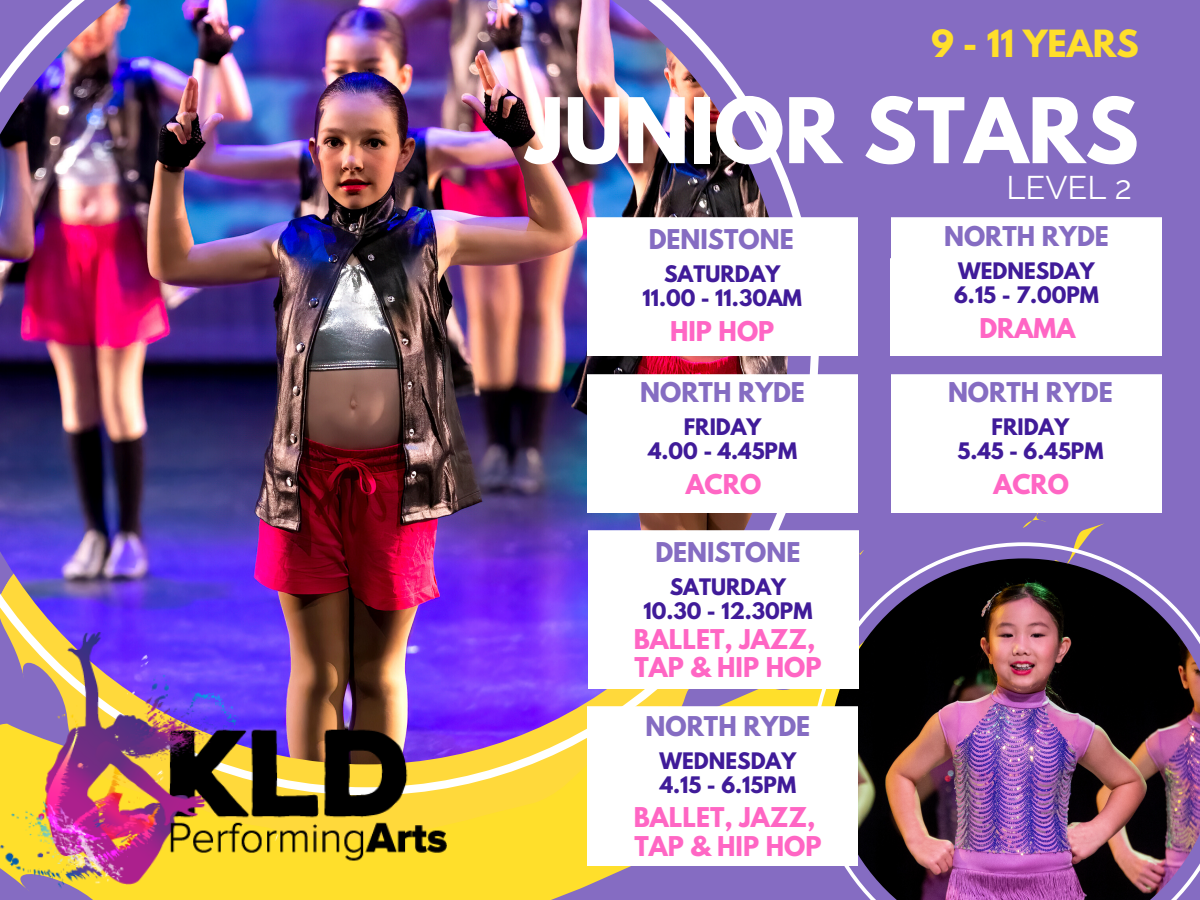
<style>
.page{position:relative;width:1200px;height:900px;background:#856cc2}
.page>*{position:absolute;margin:0;border:0;box-sizing:border-box;transform-origin:0 0}
.t1{font:700 80px "League Spartan";color:#fff}
.t2{font:700 33.2px "League Spartan";color:#ffdf2b}
.t3{font:32.6px "Raleway";color:#fff}
.t4{font:700 24.2px/28.4px "League Spartan";color:#ff66c4}
.t5{font:700 24.2px "League Spartan";color:#856cc2}
.t6{font:700 20.2px/24px "League Spartan";color:#401b99;text-align:center}
</style>
<div class="page">
<svg style="left:1017px;top:512px;width:88px;height:30px"></svg>
<svg style="left:447px;top:795px;width:308px;height:105px;fill:#ffdf2b"></svg>
<img style="left:0;top:0;width:788px;height:764px">
<img style="left:0;top:632px;width:447px;height:268px">
<div style="left:587px;top:218px;width:270px;height:138px;background:#fff"></div>
<div style="left:587px;top:374px;width:270px;height:138px;background:#fff"></div>
<div style="left:891px;top:374px;width:270px;height:138px;background:#fff"></div>
<div style="left:892px;top:218px;width:270px;height:138px;background:#fff"></div>
<svg style="left:812px;top:542px;width:291px;height:324px"></svg>
<img style="left:829px;top:558px;width:371px;height:342px">
<div style="left:587px;top:706px;width:270px;height:159px;background:#fff"></div>
<div style="left:588px;top:531px;width:270px;height:157px;background:#fff"></div>
<h2 class="t2" style="left:931px;top:27px;width:209px">9 - 11 YEARS</h2>
<h1 class="t1" style="left:526px;top:91px;width:614px">JUNIOR STARS</h1>
<p class="t5" style="left:649px;top:227px;width:147px">DENISTONE</p>
<p class="t6" style="left:642px;top:265px;width:161px">SATURDAY<br>11.00 - 11.30AM</p>
<p class="t4" style="left:670px;top:320px;width:106px">HIP HOP</p>
<p class="t5" style="left:640px;top:381px;width:166px">NORTH RYDE</p>
<p class="t6" style="left:648px;top:418px;width:150px">FRIDAY<br>4.00 - 4.45PM</p>
<p class="t4" style="left:686px;top:473px;width:77px">ACRO</p>
<p class="t5" style="left:655px;top:540px;width:147px">DENISTONE</p>
<p class="t6" style="left:643px;top:577px;width:171px">SATURDAY<br>10.30 - 12.30PM</p>
<p class="t4" style="left:634px;top:628px;width:189px">BALLET, JAZZ,<br>TAP &amp; HIP HOP</p>
<p class="t5" style="left:646px;top:714px;width:166px">NORTH RYDE</p>
<p class="t6" style="left:660px;top:751px;width:138px;text-align:left">WEDNESDAY<br>4.15 - 6.15PM</p>
<p class="t4" style="left:634px;top:807px;width:189px">BALLET, JAZZ,<br>TAP &amp; HIP HOP</p>
<h3 class="t3" style="left:1007px;top:168px;width:127px">LEVEL 2</h3>
<p class="t5" style="left:944px;top:224px;width:166px">NORTH RYDE</p>
<p class="t6" style="left:954px;top:262px;width:146px;text-align:left">WEDNESDAY<br>6.15 - 7.00PM</p>
<p class="t4" style="left:979px;top:317px;width:97px">DRAMA</p>
<p class="t5" style="left:948px;top:381px;width:166px">NORTH RYDE</p>
<p class="t6" style="left:957px;top:418px;width:147px">FRIDAY<br>5.45 - 6.45PM</p>
<p class="t4" style="left:994px;top:473px;width:77px">ACRO</p>
</div>
